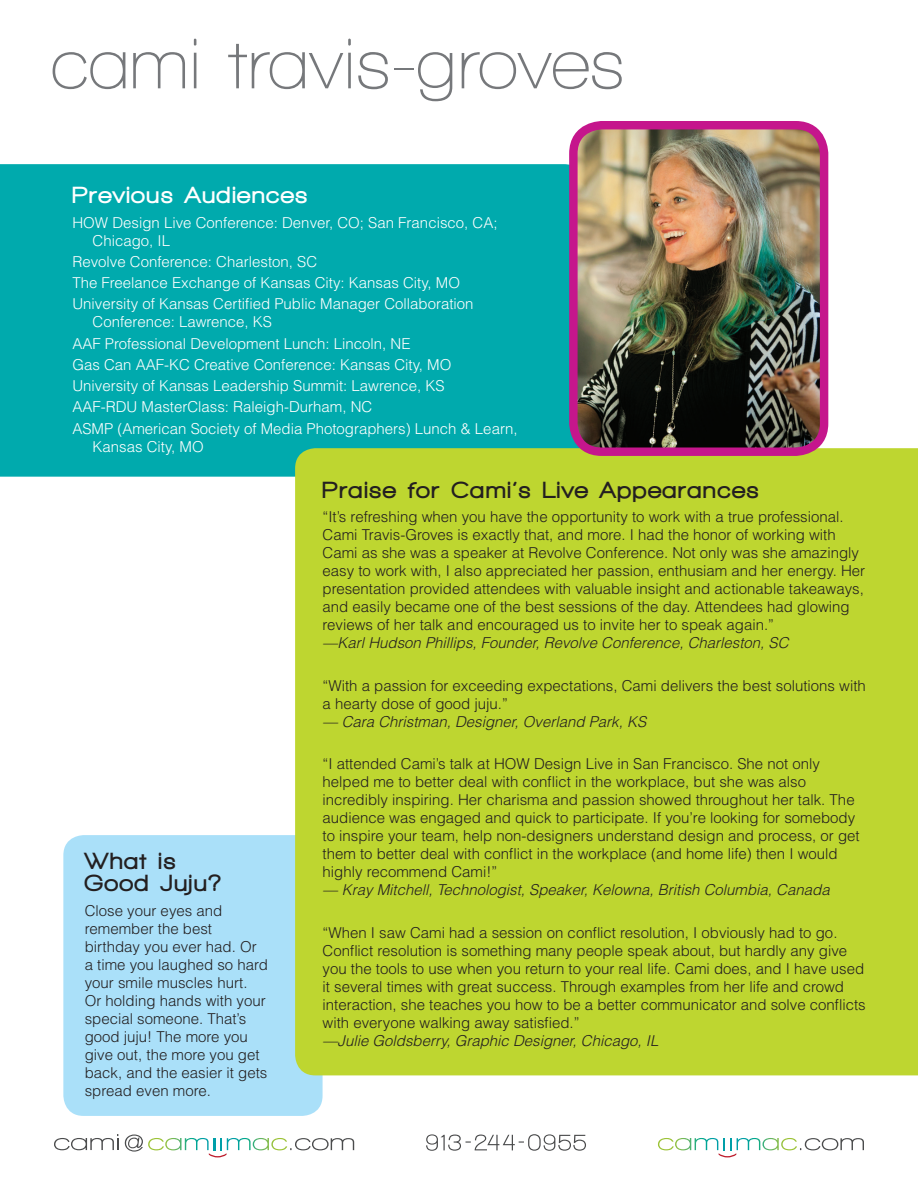
<style>
.page{position:relative;width:918px;height:1188px;background:#fff}
.page>*{position:absolute;margin:0;border:0;box-sizing:border-box;transform-origin:0 0}
.t1{font:600 72.45px "Walkway";color:#76787b}
.t2{font:900 24px/22.5px "Walkway";letter-spacing:.08em;color:#231f20}
.t3{font:900 24px "Walkway";letter-spacing:.08em;color:#fff}
.t4{font:300 15px/18px "Helvetica LT";color:#231f20}
.t5{font:300 15px/21.3px "Helvetica LT";color:#fff}
.t6{font:italic 300 15px "Helvetica LT";color:#231f20}
</style>
<div class="page">
<svg style="left:426px;top:1134px;width:160px;height:17px"></svg>
<svg style="left:125px;top:1135px;width:229px;height:22px"></svg>
<svg style="left:54px;top:1134px;width:64px;height:16px"></svg>
<svg style="left:658px;top:1138px;width:206px;height:19px"></svg>
<div style="left:63px;top:835px;width:260px;height:281px;background:#aae0f9;border-radius:20px"></div>
<div style="left:0;top:164px;width:573px;height:313px;background:#00aaad"></div>
<div style="left:295px;top:448px;width:623px;height:627px;background:#bed630"></div>
<img style="left:573px;top:130px;width:251px;height:322px">
<div style="left:569px;top:121px;width:259px;height:335px;border:8px solid #c5168c;border-radius:28px"></div>
<h1 class="t1" style="left:51px;top:25px;width:576px">cami travis-groves</h1>
<h2 class="t3" style="left:72px;top:182px;width:236px">Previous Audiences</h2>
<p class="t5" style="left:93px;top:213px;width:406px;line-height:18px;text-indent:-20px">HOW Design Live Conference: Denver, CO; San Francisco, CA;<br>Chicago, IL</p>
<p class="t5" style="left:72px;top:251px;width:403px">Revolve Conference: Charleston, SC<br>The Freelance Exchange of Kansas City: Kansas City, MO<br>University of Kansas Certified Public Manager Collaboration</p>
<p class="t5" style="left:72px;top:311px;width:447px;text-indent:20px">Conference: Lawrence, KS<br>AAF Professional Development Lunch: Lincoln, NE<br>Gas Can AAF-KC Creative Conference: Kansas City, MO University of Kansas Leadership Summit: Lawrence, KS<br>AAF-RDU MasterClass: Raleigh-Durham, NC<br>ASMP (American Society of Media Photographers) Lunch &amp; Learn,</p>
<p class="t5" style="left:93px;top:436px;width:113px">Kansas City, MO</p>
<h2 class="t2" style="left:85px;top:849px;width:138px">What is<br>Good Juju?</h2>
<p class="t4" style="left:85px;top:902px;width:185px">Close your eyes and remember the best birthday you ever had. Or a time you laughed so hard your smile muscles hurt.<br>Or holding hands with your special someone. That’s good juju! The more you give out, the more you get back, and the easier it gets spread even more.</p>
<h2 class="t2" style="left:323px;top:478px;width:437px">Praise for Cami’s Live Appearances</h2>
<p class="t4" style="left:323px;top:508px;width:544px">“It’s refreshing when you have the opportunity to work with a true professional.<br>Cami Travis-Groves is exactly that, and more. I had the honor of working with Cami as she was a speaker at Revolve Conference. Not only was she amazingly easy to work with, I also appreciated her passion, enthusiam and her energy. Her presentation provided attendees with valuable insight and actionable takeaways, and easily became one of the best sessions of the day. Attendees had glowing reviews of her talk and encouraged us to invite her to speak again.”</p>
<p class="t6" style="left:323px;top:634px;width:468px">—Karl Hudson Phillips, Founder, Revolve Conference, Charleston, SC</p>
<p class="t4" style="left:323px;top:676px;width:545px">“With a passion for exceeding expectations, Cami delivers the best solutions with a hearty dose of good juju.”</p>
<p class="t6" style="left:323px;top:712px;width:325px">— Cara Christman, Designer, Overland Park, KS</p>
<p class="t4" style="left:323px;top:755px;width:539px">“I attended Cami’s talk at HOW Design Live in San Francisco. She not only helped me to better deal with conflict in the workplace, but she was also incredibly inspiring. Her charisma and passion showed throughout her talk. The audience was engaged and quick to participate. If you’re looking for somebody to inspire your team, help non-designers understand design and process, or get them to better deal with conflict in the workplace (and home life) then I would highly recommend Cami!”</p>
<p class="t6" style="left:323px;top:881px;width:509px">— Kray Mitchell, Technologist, Speaker, Kelowna, British Columbia, Canada</p>
<p class="t4" style="left:323px;top:923px;width:545px">“When I saw Cami had a session on conflict resolution, I obviously had to go.<br>Conflict resolution is something many people speak about, but hardly any give you the tools to use when you return to your real life. Cami does, and I have used it several times with great success. Through examples from her life and crowd interaction, she teaches you how to be a better communicator and solve conflicts with everyone walking away satisfied.”</p>
<p class="t6" style="left:323px;top:1031px;width:337px">—Julie Goldsberry, Graphic Designer, Chicago, IL</p>
</div>
